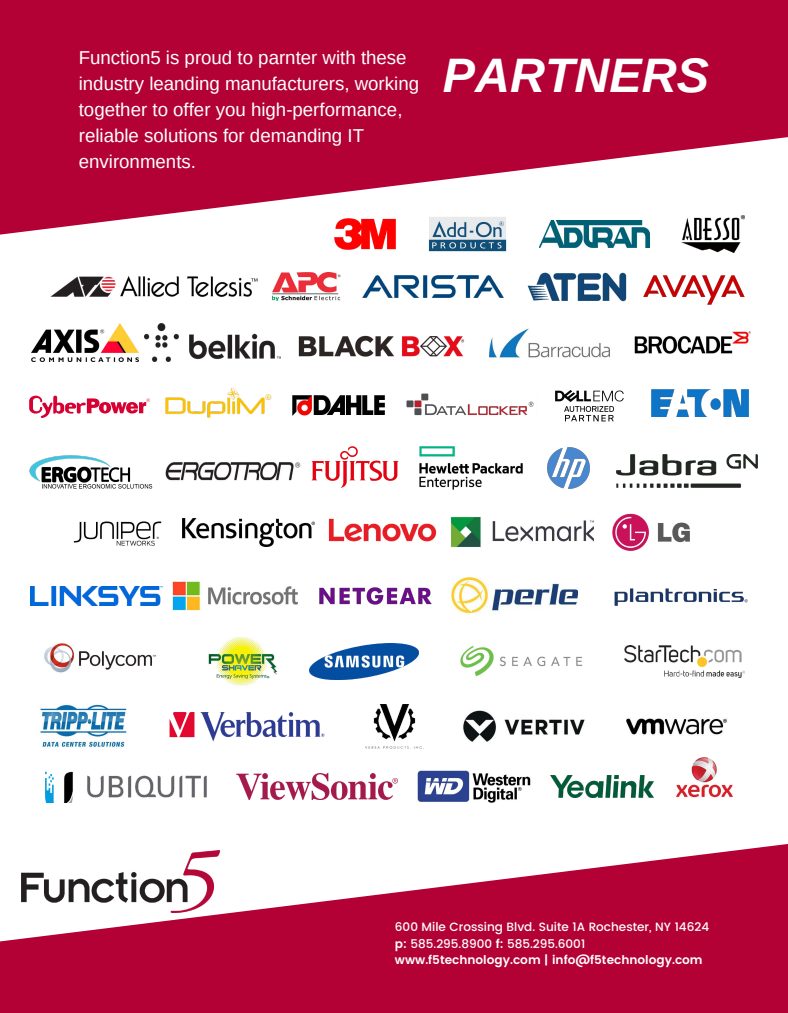
<style>
.page{position:relative;width:788px;height:1013px;background:#fff}
.page>*{position:absolute;margin:0;border:0;box-sizing:border-box;transform-origin:0 0}
.t1{font:italic 700 48.4px "Arimo";color:#fff}
.t2{font:18.64px/26px "Arimo";color:#fff}
.t3{font:500 12px/16.5px "Poppins";color:#fff}
.s1{font-weight:600}
</style>
<div class="page">
<svg style="left:0;top:0;width:787px;height:238px;fill:#b30135"></svg>
<img style="left:29px;top:455px;width:124px;height:34px">
<img style="left:165px;top:462px;width:136px;height:19px">
<img style="left:419px;top:446px;width:103px;height:44px">
<img style="left:547px;top:447px;width:42px;height:42px">
<img style="left:616px;top:454px;width:141px;height:34px">
<img style="left:311px;top:446px;width:87px;height:41px">
<img style="left:172px;top:582px;width:126px;height:28px">
<img style="left:319px;top:587px;width:112px;height:17px">
<img style="left:451px;top:577px;width:126px;height:38px">
<img style="left:614px;top:588px;width:134px;height:18px">
<img style="left:30px;top:587px;width:132px;height:18px">
<img style="left:44px;top:642px;width:112px;height:31px">
<img style="left:208px;top:637px;width:69px;height:48px">
<img style="left:460px;top:645px;width:123px;height:32px">
<img style="left:624px;top:645px;width:120px;height:32px">
<img style="left:310px;top:643px;width:108px;height:36px">
<img style="left:40px;top:704px;width:87px;height:43px">
<img style="left:463px;top:710px;width:122px;height:32px">
<img style="left:626px;top:718px;width:101px;height:17px">
<img style="left:366px;top:704px;width:56px;height:45px">
<img style="left:169px;top:712px;width:156px;height:30px">
<img style="left:539px;top:221px;width:110px;height:26px">
<img style="left:334px;top:218px;width:61px;height:32px">
<img style="left:427px;top:215px;width:80px;height:37px">
<img style="left:681px;top:215px;width:63px;height:38px">
<img style="left:73px;top:521px;width:89px;height:25px">
<img style="left:328px;top:518px;width:109px;height:24px">
<img style="left:450px;top:516px;width:144px;height:32px">
<img style="left:612px;top:513px;width:78px;height:38px">
<img style="left:183px;top:518px;width:131px;height:28px">
<img style="left:271px;top:272px;width:70px;height:29px">
<img style="left:363px;top:275px;width:140px;height:23px">
<img style="left:643px;top:275px;width:102px;height:30px">
<img style="left:50px;top:276px;width:208px;height:21px">
<img style="left:527px;top:272px;width:100px;height:30px">
<img style="left:45px;top:771px;width:162px;height:31px">
<img style="left:418px;top:770px;width:112px;height:32px">
<img style="left:550px;top:775px;width:103px;height:22px">
<img style="left:676px;top:757px;width:57px;height:41px">
<img style="left:236px;top:773px;width:161px;height:26px">
<img style="left:634px;top:331px;width:117px;height:23px">
<img style="left:489px;top:328px;width:121px;height:31px">
<img style="left:144px;top:324px;width:137px;height:37px">
<img style="left:31px;top:323px;width:107px;height:39px">
<img style="left:298px;top:335px;width:167px;height:22px">
<img style="left:651px;top:390px;width:97px;height:26px">
<img style="left:555px;top:390px;width:69px;height:32px">
<img style="left:292px;top:395px;width:92px;height:21px">
<img style="left:406px;top:393px;width:128px;height:23px">
<svg style="left:29px;top:395px;width:121px;height:23px"></svg>
<img style="left:165px;top:388px;width:107px;height:30px">
<svg style="left:0;top:844px;width:787px;height:168px;fill:#b30135"></svg>
<img style="left:22px;top:850px;width:197px;height:62px">
<p class="t2" style="left:79px;top:44px;width:342px">Function5 is proud to parnter with these industry leanding manufacturers, working together to offer you high-performance, reliable solutions for demanding IT environments.</p>
<h1 class="t1" style="left:443px;top:48px;width:268px">PARTNERS</h1>
<p class="t3" style="left:395px;top:919px;width:315px">600 Mile Crossing Blvd. Suite 1A Rochester, NY 14624 <span class="s1">p:</span> 585.295.8900 <span class="s1">f:</span> 585.295.6001 <span class="s1">www.f5technology.com | info@f5technology.com</span></p>
</div>
